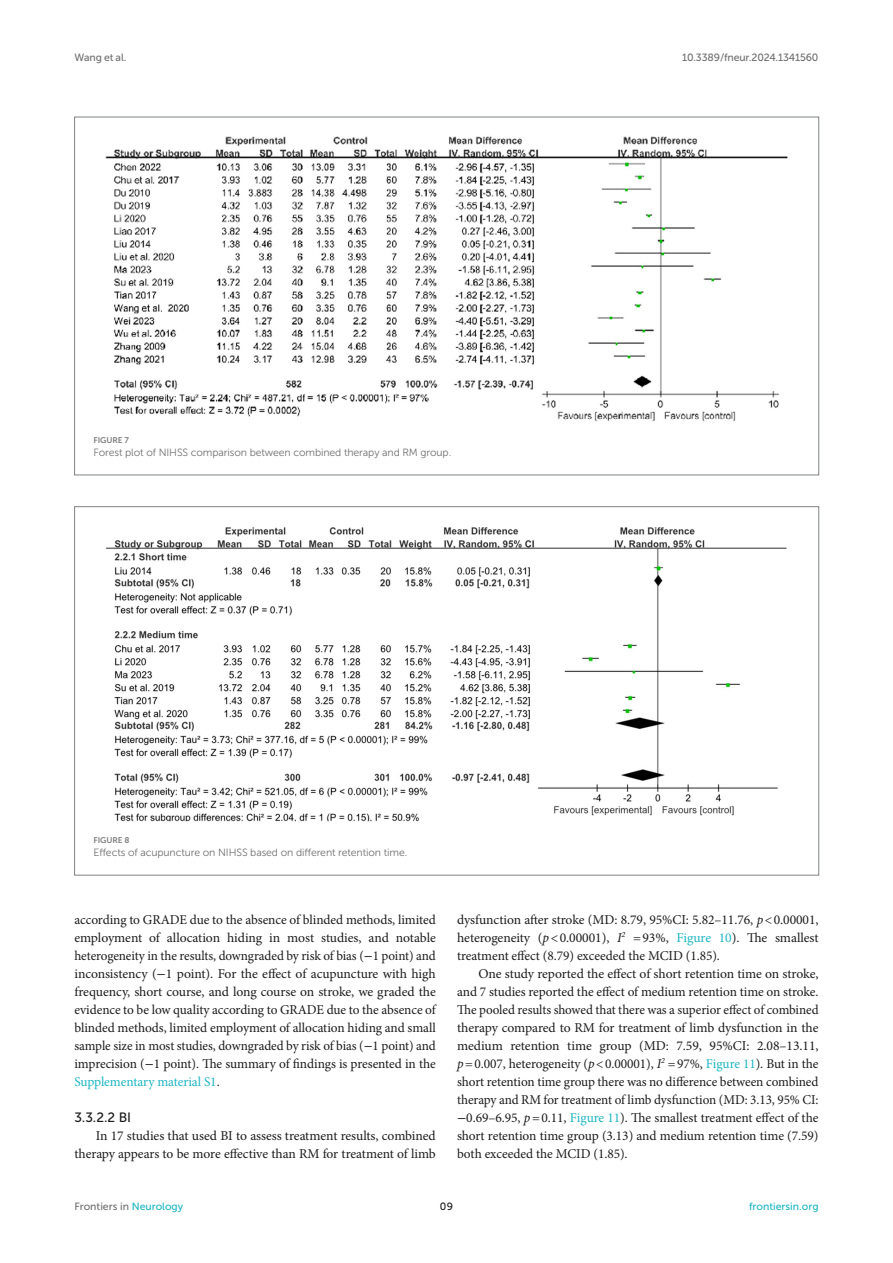
<style>
.page{position:relative;width:893px;height:1263px;background:#fff}
.page>*{position:absolute;margin:0;border:0;box-sizing:border-box;transform-origin:0 0}
.TEXT{font:13.5px/18px "Minion Pro";letter-spacing:-.005em;color:#1b1c1b;text-align:justify}
.TEXT_FLUSH{font:13.5px/18px "Minion Pro";letter-spacing:-.005em;color:#1b1c1b;text-align:right}
.HEAD_4{font:13.5px "Museo Sans 500";color:#1b1c1b}
.FIG_LEG{font:10.5px "Museo Sans 300";letter-spacing:-.01em;color:#706f70}
.t1{font:10.5px "Museo Sans 500";letter-spacing:-.015em;color:#706f70}
.t2{font:10.5px "Museo Sans 500";color:#1db5c3}
.t3{font:10.5px "Museo Sans 500";color:#1b1c1b}
.FIG_HD{font:8.25px "Museo Sans 700";letter-spacing:-.01em;color:#7e7f7f}
.s1{font-family:"STIX General"}
.s2{color:#1db5c3}
.s3{font-style:italic}
</style>
<div class="page">
<img style="left:105px;top:136px;width:683px;height:286px">
<img style="left:105px;top:527px;width:682px;height:295px">
<p class="t1" style="left:74px;top:51px;width:53px">Wang et al.</p>
<p class="t1" style="left:682px;top:51px;width:138px">10.3389/fneur.2024.1341560</p>
<p class="FIG_HD" style="left:94px;top:435px;width:37px">FIGURE 7</p>
<p class="FIG_LEG" style="left:94px;top:447px;width:359px">Forest plot of NIHSS comparison between combined therapy and RM group.</p>
<p class="FIG_HD" style="left:94px;top:835px;width:37px">FIGURE 8</p>
<p class="FIG_LEG" style="left:94px;top:847px;width:315px">Effects of acupuncture on NIHSS based on different retention time.</p>
<p class="TEXT" style="left:74px;top:911px;width:363px">according to GRADE due to the absence of blinded methods, limited employment of allocation hiding in most studies, and notable heterogeneity in the results, downgraded by risk of bias (<span class="s1">−</span>1 point) and inconsistency (<span class="s1">−</span>1 point). For the effect of acupuncture with high frequency, short course, and long course on stroke, we graded the evidence to be low quality according to GRADE due to the absence of blinded methods, limited employment of allocation hiding and small sample size in most studies, downgraded by risk of bias (<span class="s1">−</span>1 point) and imprecision (<span class="s1">−</span>1 point). The summary of findings is presented in the <span class="s2">Supplementary material S1</span>.</p>
<p class="HEAD_4" style="left:74px;top:1110px;width:58px">3.3.2.2 BI</p>
<p class="TEXT_FLUSH" style="left:74px;top:1127px;width:363px">In 17 studies that used BI to assess treatment results, combined therapy appears to be more effective than RM for treatment of limb</p>
<p class="TEXT_FLUSH" style="left:457px;top:911px;width:363px;text-align:justify">dysfunction after stroke (MD: 8.79, 95%CI: 5.82–11.76, <span class="s3">p</span>&lt;0.00001, heterogeneity (<span class="s3">p</span>&lt;0.00001), <span class="s3">I</span><sup>2</sup> =93%, <span class="s2">Figure 10</span>). The smallest treatment effect (8.79) exceeded the MCID (1.85).</p>
<p class="TEXT" style="left:457px;top:965px;width:363px;text-indent:21px">One study reported the effect of short retention time on stroke, and 7 studies reported the effect of medium retention time on stroke.<br>The pooled results showed that there was a superior effect of combined therapy compared to RM for treatment of limb dysfunction in the medium retention time group (MD: 7.59, 95%CI: 2.08–13.11, <span class="s3">p</span>=0.007, heterogeneity (<span class="s3">p</span>&lt;0.00001), <span class="s3">I</span><sup>2</sup> =97%, <span class="s2">Figure 11</span>). But in the short retention time group there was no difference between combined therapy and RM for treatment of limb dysfunction (MD: 3.13, 95% CI: <span class="s1">−</span>0.69–6.95, <span class="s3">p</span>=0.11, <span class="s2">Figure 11</span>). The smallest treatment effect of the short retention time group (3.13) and medium retention time (7.59) both exceeded the MCID (1.85).</p>
<p class="t1" style="left:74px;top:1200px;width:110px">Frontiers in <span class="s2">Neurology</span></p>
<p class="t3" style="left:440px;top:1200px;width:15px">09</p>
<p class="t2" style="left:749px;top:1200px;width:71px">frontiersin.org</p>
</div>
